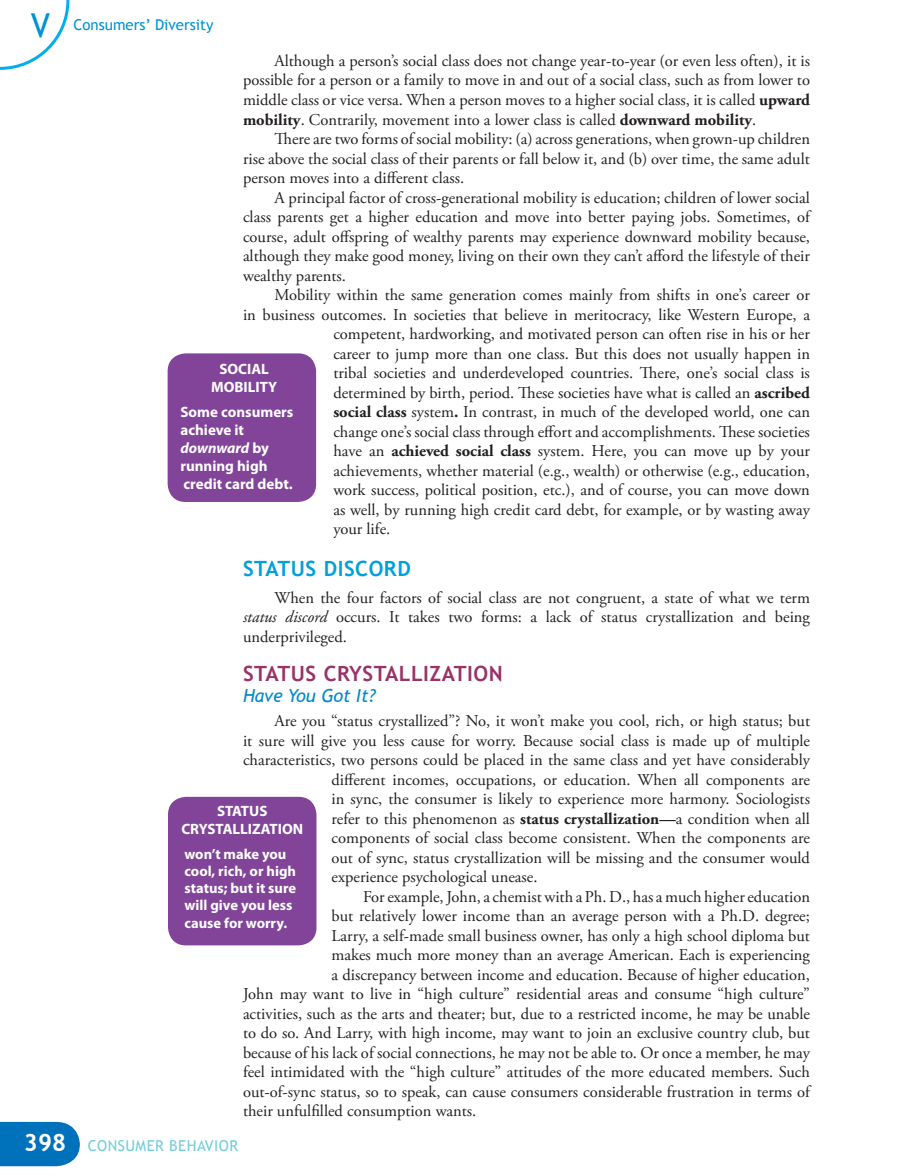
<style>
.page{position:relative;width:918px;height:1175px;background:#fff}
.page>*{position:absolute;margin:0;border:0;box-sizing:border-box;transform-origin:0 0}
.t1{font:33px "Trebuchet MS";color:#0092d8}
.t2{font:700 24px "Trebuchet MS";color:#fff}
._0_1_HEAD_3_purple{font:700 21px "Trebuchet MS";color:#993267}
._0_1_HEAD_3_purple-2{font:700 21px "Trebuchet MS";letter-spacing:.025em;color:#00a0db}
._0_1_head_3b_TRAILER{font:italic 18px "Trebuchet MS";color:#0089cf}
._1_Body_1_Adobe_gara{font:16.5px/19.5px "Adobe Garamond Pro";color:#231f20;text-align:justify}
._1_Body_1_Adobe_gara-2{font:700 15px/18px "Myriad Pro";color:#fff}
.t3{font:15px "Trebuchet MS";color:#0092d7}
.t4{font:15px "Trebuchet MS";letter-spacing:.03em;color:#74cdd8}
._1_Body_1_Adobe_gara-3{font:700 14.55px/17.2px "Myriad Pro";color:#fff}
.s1{font-weight:700}
.s2{font-style:italic}
</style>
<div class="page">
<svg style="left:0;top:1121px;width:80px;height:46px;background:#187fc2"></svg>
<svg style="left:0;top:0;width:69px;height:70px"></svg>
<div style="left:168px;top:796px;width:148px;height:149px;background:#824499;border-radius:18px"></div>
<div style="left:168px;top:353px;width:148px;height:149px;background:#824499;border-radius:18px"></div>
<h1 class="t1" style="left:31px;top:6px;width:21px">V</h1>
<h2 class="t2" style="left:24px;top:1127px;width:44px">398</h2>
<p class="t3" style="left:74px;top:16px;width:141px">Consumers’ Diversity</p>
<p class="_1_Body_1_Adobe_gara" style="left:243px;top:52px;width:569px;text-indent:32px">Although a person’s social class does not change year-to-year (or even less often), it is possible for a person or a family to move in and out of a social class, such as from lower to middle class or vice versa. When a person moves to a higher social class, it is called <span class="s1">upward mobility</span>. Contrarily, movement into a lower class is called <span class="s1">downward mobility</span>.</p>
<p class="_1_Body_1_Adobe_gara" style="left:243px;top:130px;width:569px;text-indent:32px">There are two forms of social mobility: (a) across generations, when grown-up children rise above the social class of their parents or fall below it, and (b) over time, the same adult person moves into a different class.</p>
<p class="_1_Body_1_Adobe_gara" style="left:243px;top:188px;width:569px;text-indent:32px">A principal factor of cross-generational mobility is education; children of lower social class parents get a higher education and move into better paying jobs. Sometimes, of course, adult offspring of wealthy parents may experience downward mobility because, although they make good money, living on their own they can’t afford the lifestyle of their wealthy parents.</p>
<p class="_1_Body_1_Adobe_gara" style="left:274px;top:286px;width:537px">Mobility within the same generation comes mainly from shifts in one’s career or</p>
<p class="_1_Body_1_Adobe_gara" style="left:243px;top:305px;width:569px">in business outcomes. In societies that believe in meritocracy, like Western Europe, a</p>
<p class="_1_Body_1_Adobe_gara" style="left:333px;top:325px;width:478px">competent, hardworking, and motivated person can often rise in his or her</p>
<p class="_1_Body_1_Adobe_gara" style="left:333px;top:344px;width:478px">career to jump more than one class. But this does not usually happen in</p>
<p class="_1_Body_1_Adobe_gara" style="left:333px;top:364px;width:478px">tribal societies and underdeveloped countries. There, one’s social class is</p>
<p class="_1_Body_1_Adobe_gara" style="left:333px;top:383px;width:478px">determined by birth, period. These societies have what is called an <span class="s1">ascribed</span></p>
<p class="_1_Body_1_Adobe_gara" style="left:333px;top:403px;width:478px"><span class="s1">social class</span> system<span class="s1">.</span> In contrast, in much of the developed world, one can</p>
<p class="_1_Body_1_Adobe_gara" style="left:333px;top:422px;width:478px">change one’s social class through effort and accomplishments. These societies</p>
<p class="_1_Body_1_Adobe_gara" style="left:333px;top:442px;width:478px">have an <span class="s1">achieved social class</span> system. Here, you can move up by your</p>
<p class="_1_Body_1_Adobe_gara" style="left:333px;top:461px;width:478px">achievements, whether material (e.g., wealth) or otherwise (e.g., education,</p>
<p class="_1_Body_1_Adobe_gara" style="left:333px;top:481px;width:478px">work success, political position, etc.), and of course, you can move down</p>
<p class="_1_Body_1_Adobe_gara" style="left:333px;top:500px;width:478px">as well, by running high credit card debt, for example, or by wasting away</p>
<p class="_1_Body_1_Adobe_gara" style="left:333px;top:520px;width:58px">your life.</p>
<p class="_0_1_HEAD_3_purple-2" style="left:243px;top:555px;width:25px">STATUS</p>
<p class="_0_1_HEAD_3_purple-2" style="left:324px;top:555px;width:89px">DISCORD</p>
<p class="_1_Body_1_Adobe_gara" style="left:243px;top:588px;width:569px;text-indent:32px">When the four factors of social class are not congruent, a state of what we term <span class="s2">status discord</span> occurs. It takes two forms: a lack of status crystallization and being underprivileged.</p>
<p class="_0_1_HEAD_3_purple" style="left:243px;top:660px;width:25px">STATUS</p>
<p class="_0_1_HEAD_3_purple" style="left:324px;top:660px;width:26px">CRYSTALLI</p>
<p class="_0_1_HEAD_3_purple" style="left:430px;top:660px;width:26px">ZATION</p>
<p class="_0_1_head_3b_TRAILER" style="left:243px;top:685px;width:134px">Have You Got It?</p>
<p class="_1_Body_1_Adobe_gara" style="left:274px;top:712px;width:537px">Are you “status crystallized”? No, it won’t make you cool, rich, or high status; but</p>
<p class="_1_Body_1_Adobe_gara" style="left:243px;top:731px;width:569px">it sure will give you less cause for worry. Because social class is made up of multiple</p>
<p class="_1_Body_1_Adobe_gara" style="left:243px;top:751px;width:568px">characteristics, two persons could be placed in the same class and yet have considerably</p>
<p class="_1_Body_1_Adobe_gara" style="left:332px;top:770px;width:480px">different incomes, occupations, or education. When all components are</p>
<p class="_1_Body_1_Adobe_gara" style="left:332px;top:790px;width:480px">in sync, the consumer is likely to experience more harmony. Sociologists</p>
<p class="_1_Body_1_Adobe_gara" style="left:332px;top:809px;width:480px">refer to this phenomenon as <span class="s1">status crystallization—</span>a condition when all</p>
<p class="_1_Body_1_Adobe_gara" style="left:332px;top:829px;width:480px">components of social class become consistent. When the components are</p>
<p class="_1_Body_1_Adobe_gara" style="left:332px;top:848px;width:480px">out of sync, status crystallization will be missing and the consumer would</p>
<p class="_1_Body_1_Adobe_gara" style="left:332px;top:868px;width:208px">experience psychological unease.</p>
<p class="_1_Body_1_Adobe_gara" style="left:363px;top:887px;width:449px">For example, John, a chemist with a Ph. D., has a much higher education</p>
<p class="_1_Body_1_Adobe_gara" style="left:332px;top:907px;width:480px">but relatively lower income than an average person with a Ph.D. degree;</p>
<p class="_1_Body_1_Adobe_gara" style="left:332px;top:926px;width:480px">Larry, a self-made small business owner, has only a high school diploma but</p>
<p class="_1_Body_1_Adobe_gara" style="left:332px;top:946px;width:480px">makes much more money than an average American. Each is experiencing</p>
<p class="_1_Body_1_Adobe_gara" style="left:332px;top:965px;width:480px">a discrepancy between income and education. Because of higher education,</p>
<p class="_1_Body_1_Adobe_gara" style="left:243px;top:985px;width:568px">John may want to live in “high culture” residential areas and consume “high culture”</p>
<p class="_1_Body_1_Adobe_gara" style="left:243px;top:1004px;width:569px">activities, such as the arts and theater; but, due to a restricted income, he may be unable</p>
<p class="_1_Body_1_Adobe_gara" style="left:243px;top:1024px;width:569px">to do so. And Larry, with high income, may want to join an exclusive country club, but</p>
<p class="_1_Body_1_Adobe_gara" style="left:243px;top:1043px;width:569px">because of his lack of social connections, he may not be able to. Or once a member, he may</p>
<p class="_1_Body_1_Adobe_gara" style="left:243px;top:1063px;width:568px">feel intimidated with the “high culture” attitudes of the more educated members. Such</p>
<p class="_1_Body_1_Adobe_gara" style="left:243px;top:1082px;width:568px">out-of-sync status, so to speak, can cause consumers considerable frustration in terms of</p>
<p class="_1_Body_1_Adobe_gara" style="left:243px;top:1102px;width:235px">their unfulfilled consumption wants.</p>
<p class="_1_Body_1_Adobe_gara-2" style="left:219px;top:360px;width:51px">SOCIAL</p>
<p class="_1_Body_1_Adobe_gara-2" style="left:211px;top:378px;width:68px">MOBILITY</p>
<p class="_1_Body_1_Adobe_gara-2" style="left:180px;top:402px;width:115px">Some consumers achieve it</p>
<p class="_1_Body_1_Adobe_gara-2" style="left:180px;top:438px;width:90px"><span class="s2">downward</span> by running high</p>
<p class="_1_Body_1_Adobe_gara-2" style="left:183px;top:474px;width:111px">credit card debt.</p>
<p class="_1_Body_1_Adobe_gara-2" style="left:217px;top:801px;width:52px">STATUS</p>
<p class="_1_Body_1_Adobe_gara-2" style="left:181px;top:819px;width:123px">CRYSTALLIZATION</p>
<p class="_1_Body_1_Adobe_gara-3" style="left:184px;top:844px;width:113px">won’t make you cool, rich, or high status; but it sure will give you less cause for worry.</p>
<p class="t4" style="left:88px;top:1136px;width:152px">CONSUMER BEHAVIOR</p>
</div>
